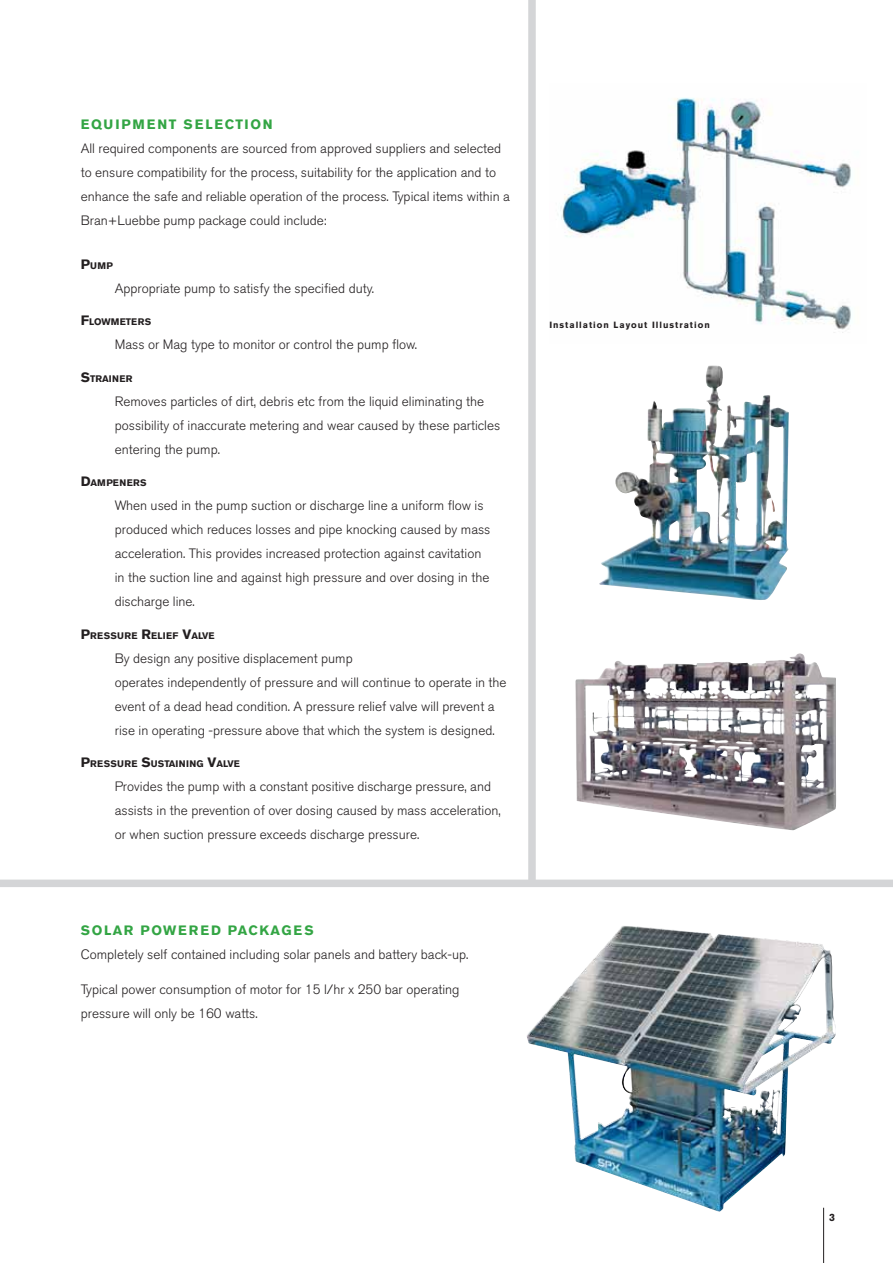
<style>
.page{position:relative;width:893px;height:1263px;background:#fff}
.page>*{position:absolute;margin:0;border:0;box-sizing:border-box;transform-origin:0 0}
.t1{font:300 13.5px/24px "Akzidenz Grotesk BE";color:#231f20}
.t2{font:700 13.5px "Akzidenz Grotesk BE";letter-spacing:.11em;color:#33a544}
.t3{font:700 13.5px "Akzidenz Grotesk BE";letter-spacing:.13em;color:#33a544}
.t4{font:700 10.5px "Akzidenz Grotesk BE";color:#231f20}
.t5{font:700 9.45px "Akzidenz Grotesk BE";letter-spacing:.04em;color:#231f20}
.t6{font:700 9.45px "Akzidenz Grotesk BE";letter-spacing:.02em;color:#231f20}
.t7{font:700 9.45px "Akzidenz Grotesk BE";color:#231f20}
.t8{font:700 9px "Akzidenz Grotesk BE";color:#231f20}
.s1{font-size:13.5px}
</style>
<div class="page">
<hr style="left:823px;top:1208px;width:1px;height:55px;background:#231f20">
<img style="left:560px;top:97px;width:291px;height:236px">
<img style="left:526px;top:926px;width:310px;height:285px">
<img style="left:599px;top:365px;width:190px;height:235px">
<img style="left:575px;top:653px;width:262px;height:177px">
<div style="left:0;top:879px;width:893px;height:8px;background:#d4d5d7"></div>
<div style="left:528px;top:0;width:8px;height:882px;background:#d4d5d7"></div>
<p class="t3" style="left:81px;top:117px;width:193px">EQUIPMENT SELECTION</p>
<p class="t1" style="left:81px;top:137px;width:431px">All required components are sourced from approved suppliers and selected to ensure compatibility for the process, suitability for the application and to enhance the safe and reliable operation of the process. Typical items within a Bran+Luebbe pump package could include:</p>
<p class="t5" style="left:81px;top:260px;width:33px"><span class="s1">P</span>UMP</p>
<p class="t1" style="left:115px;top:276px;width:261px">Appropriate pump to satisfy the specified duty.</p>
<p class="t7" style="left:81px;top:316px;width:72px"><span class="s1">F</span>LOWMETERS</p>
<p class="t1" style="left:115px;top:333px;width:304px">Mass or Mag type to monitor or control the pump flow.</p>
<p class="t6" style="left:81px;top:373px;width:53px"><span class="s1">S</span>TRAINER</p>
<p class="t1" style="left:115px;top:389px;width:387px">Removes particles of dirt, debris etc from the liquid eliminating the possibility of inaccurate metering and wear caused by these particles entering the pump.</p>
<p class="t5" style="left:81px;top:477px;width:67px"><span class="s1">D</span>AMPENERS</p>
<p class="t1" style="left:115px;top:494px;width:377px">When used in the pump suction or discharge line a uniform flow is produced which reduces losses and pipe knocking caused by mass acceleration. This provides increased protection against cavitation in the suction line and against high pressure and over dosing in the discharge line.</p>
<p class="t5" style="left:81px;top:630px;width:135px"><span class="s1">P</span>RESSURE <span class="s1">R</span>ELIEF <span class="s1">V</span>ALVE</p>
<p class="t1" style="left:115px;top:646px;width:393px">By design any positive displacement pump<br>operates independently of pressure and will continue to operate in the event of a dead head condition. A pressure relief valve will prevent a rise in operating -pressure above that which the system is designed.</p>
<p class="t6" style="left:81px;top:758px;width:160px"><span class="s1">P</span>RESSURE <span class="s1">S</span>USTAINING <span class="s1">V</span>ALVE</p>
<p class="t1" style="left:115px;top:775px;width:387px">Provides the pump with a constant positive discharge pressure, and assists in the prevention of over dosing caused by mass acceleration, or when suction pressure exceeds discharge pressure.</p>
<p class="t2" style="left:81px;top:922px;width:234px">SOLAR POWERED PACKAGES</p>
<p class="t1" style="left:81px;top:942px;width:389px">Completely self contained including solar panels and battery back-up.</p>
<p class="t1" style="left:81px;top:977px;width:380px">Typical power consumption of motor for 15 l/hr x 250 bar operating pressure will only be 160 watts.</p>
<p class="t8" style="left:549px;top:320px;width:162px">INSTALLATION LAYOUT ILLUSTRATION</p>
<p class="t4" style="left:829px;top:1211px;width:7px">3</p>
</div>
